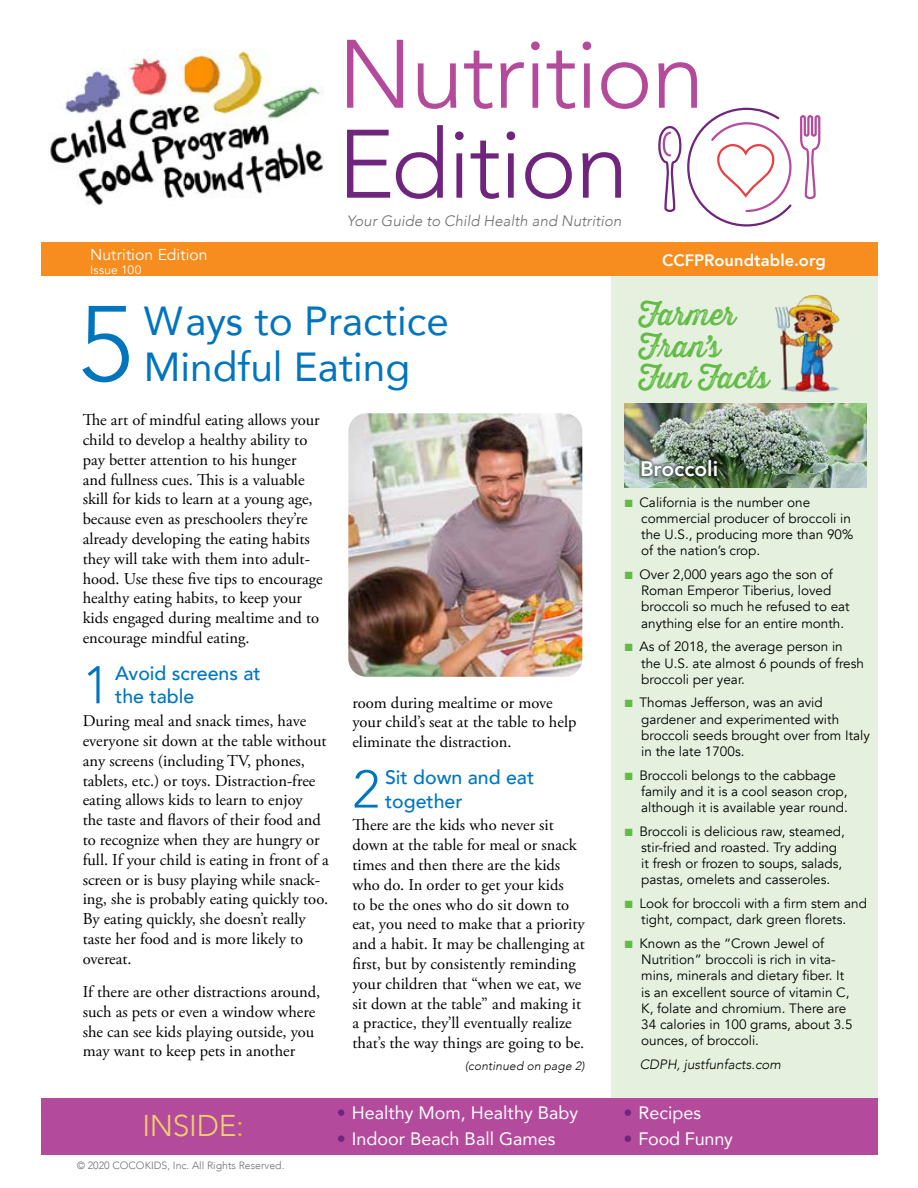
<style>
.page{position:relative;width:918px;height:1188px;background:#fff}
.page>*{position:absolute;margin:0;border:0;box-sizing:border-box;transform-origin:0 0}
.t1{font:300 106.2px "Avenir";color:#0075be}
.t2{font:300 96px "Avenir";letter-spacing:-.02em;color:#b44a9c}
.t3{font:300 96px "Avenir";letter-spacing:-.02em;color:#6f247e}
.t4{font:300 52.5px "Avenir";color:#0075be}
.t5{font:40.5px/46.5px "Avenir";color:#0075be}
.t6{font:30px/31.5px "Thirsty Rough Reg Two";color:#62bb46}
.t7{font:300 30px "Avenir";letter-spacing:-.01em;color:#efd06a}
.t8{font:800 21px "Avenir";color:#fff}
.t9{font:500 19.5px/23.4px "Avenir";color:#0075be}
.t10{font:18px "Avenir";color:#fff}
.t11{font:16.5px/19.8px "Adobe Garamond Pro";color:#000}
.t12{font:800 16.5px "Avenir";letter-spacing:.005em;color:#fff}
.t13{font:15.75px "Avenir";letter-spacing:.005em;color:#fff}
.t14{font:italic 300 15px "Avenir";letter-spacing:.005em;color:#6d6e71}
.t15{font:13.5px/16.2px "Avenir";color:#000}
.t16{font:italic 300 13.5px "Avenir";color:#000}
.t17{font:italic 300 12px "Avenir";letter-spacing:.015em;color:#000}
.t18{font:12px "Avenir";letter-spacing:.02em;color:#fff}
.t19{font:300 10.5px "Avenir";color:#6d6e71}
.s1{color:#62bb46}
.s2{color:#e8c01f}
.s3{color:#6f247e}
</style>
<div class="page">
<div style="left:41px;top:1098px;width:837px;height:57px;background:#b44a9c"></div>
<div style="left:611px;top:276px;width:267px;height:822px;background:#e5f1de"></div>
<div style="left:41px;top:242px;width:837px;height:34px;background:#f78d1e"></div>
<img style="left:625px;top:403px;width:241px;height:85px">
<svg style="left:639px;top:457px;width:81px;height:22px;background:#556756"></svg>
<img style="left:348px;top:413px;width:234px;height:264px">
<img style="left:775px;top:294px;width:65px;height:98px">
<svg style="left:658px;top:107px;width:163px;height:120px"></svg>
<img style="left:50px;top:50px;width:273px;height:155px">
<p class="t13" style="left:90px;top:245px;width:119px">Nutrition Edition</p>
<p class="t18" style="left:90px;top:263px;width:53px">Issue 100</p>
<h2 class="t2" style="left:338px;top:18px;width:368px">Nutrition</h2>
<h2 class="t3" style="left:338px;top:108px;width:292px">Edition</h2>
<p class="t14" style="left:347px;top:212px;width:276px">Your Guide to Child Health and Nutrition</p>
<p class="t12" style="left:662px;top:248px;width:165px">CCFPRoundtable.org</p>
<h1 class="t1" style="left:78px;top:282px;width:57px">5</h1>
<h3 class="t5" style="left:144px;top:296px;width:307px">Ways to Practice<br>Mindful Eating</h3>
<p class="t11" style="left:83px;top:411px;width:242px">The art of mindful eating allows your child to develop a healthy ability to pay better attention to his hunger and fullness cues. This is a valuable skill for kids to learn at a young age, because even as preschoolers they’re already developing the eating habits they will take with them into adult&shy;hood. Use these five tips to encourage healthy eating habits, to keep your kids engaged during mealtime and to encourage mindful eating.</p>
<h3 class="t4" style="left:83px;top:654px;width:29px">1</h3>
<p class="t9" style="left:115px;top:660px;width:147px">Avoid screens at the table</p>
<p class="t11" style="left:83px;top:712px;width:248px">During meal and snack times, have everyone sit down at the table without any screens (including TV, phones, tablets, etc.) or toys. Distraction-free eating allows kids to learn to enjoy<br>the taste and flavors of their food and to recognize when they are hungry or full. If your child is eating in front of a screen or is busy playing while snack&shy;ing, she is probably eating quickly too.<br>By eating quickly, she doesn’t really taste her food and is more likely to overeat.</p>
<p class="t11" style="left:83px;top:982px;width:239px">If there are other distractions around, such as pets or even a window where she can see kids playing outside, you may want to keep pets in another</p>
<p class="t11" style="left:352px;top:693px;width:226px">room during mealtime or move your child’s seat at the table to help eliminate the distraction.</p>
<h3 class="t4" style="left:352px;top:758px;width:29px">2</h3>
<p class="t9" style="left:385px;top:765px;width:151px">Sit down and eat together</p>
<p class="t11" style="left:352px;top:816px;width:234px">There are the kids who never sit down at the table for meal or snack times and then there are the kids who do. In order to get your kids<br>to be the ones who do sit down to eat, you need to make that a priority and a habit. It may be challenging at first, but by consistently reminding your children that “when we eat, we sit down at the table” and making it a practice, they’ll eventually realize that’s the way things are going to be.</p>
<p class="t17" style="left:465px;top:1059px;width:121px">(continued on page 2)</p>
<h3 class="t6" style="left:639px;top:299px;width:131px">Farmer<br>Fran’s<br>Fun Facts</h3>
<p class="t8" style="left:640px;top:453px;width:80px">Broccoli</p>
<p class="t15" style="left:641px;top:494px;width:214px;text-indent:-16px"><span class="s1">■</span> California is the number one commercial producer of broccoli in the U.S., producing more than 90% of the nation’s crop.</p>
<p class="t15" style="left:641px;top:566px;width:210px;text-indent:-16px"><span class="s1">■</span> Over 2,000 years ago the son of<br>Roman Emperor Tiberius, loved broccoli so much he refused to eat anything else for an entire month.</p>
<p class="t15" style="left:641px;top:639px;width:224px;text-indent:-16px"><span class="s1">■</span> As of 2018, the average person in the U.S. ate almost 6 pounds of fresh broccoli per year.</p>
<p class="t15" style="left:641px;top:695px;width:230px;text-indent:-16px"><span class="s1">■</span> Thomas Jefferson, was an avid gardener and experimented with broccoli seeds brought over from Italy in the late 1700s.</p>
<p class="t15" style="left:641px;top:767px;width:208px;text-indent:-16px"><span class="s1">■</span> Broccoli belongs to the cabbage family and it is a cool season crop, although it is available year round.</p>
<p class="t15" style="left:641px;top:823px;width:205px;text-indent:-16px"><span class="s1">■</span> Broccoli is delicious raw, steamed, stir-fried and roasted. Try adding it fresh or frozen to soups, salads, pastas, omelets and casseroles.</p>
<p class="t15" style="left:625px;top:896px;width:244px;text-align:center"><span class="s1">■</span> Look for broccoli with a firm stem and tight, compact, dark green florets.</p>
<p class="t15" style="left:641px;top:935px;width:213px;text-indent:-16px"><span class="s1">■</span> Known as the “Crown Jewel of<br>Nutrition” broccoli is rich in vita&shy;mins, minerals and dietary fiber. It is an excellent source of vitamin C,<br>K, folate and chromium. There are<br>34 calories in 100 grams, about 3.5 ounces, of broccoli.</p>
<p class="t16" style="left:640px;top:1056px;width:143px">CDPH, justfunfacts.com</p>
<h3 class="t7" style="left:142px;top:1108px;width:103px">INSIDE<span class="s2">:</span></h3>
<p class="t19" style="left:77px;top:1159px;width:209px">© 2020 COCOKIDS, Inc. All Rights Reserved.</p>
<p class="t10" style="left:337px;top:1098px;width:243px"><span class="s3">•</span> Healthy Mom, Healthy Baby</p>
<p class="t10" style="left:623px;top:1098px;width:79px"><span class="s3">•</span> Recipes</p>
<p class="t10" style="left:337px;top:1124px;width:220px"><span class="s3">•</span> Indoor Beach Ball Games</p>
<p class="t10" style="left:623px;top:1124px;width:111px"><span class="s3">•</span> Food Funny</p>
</div>
